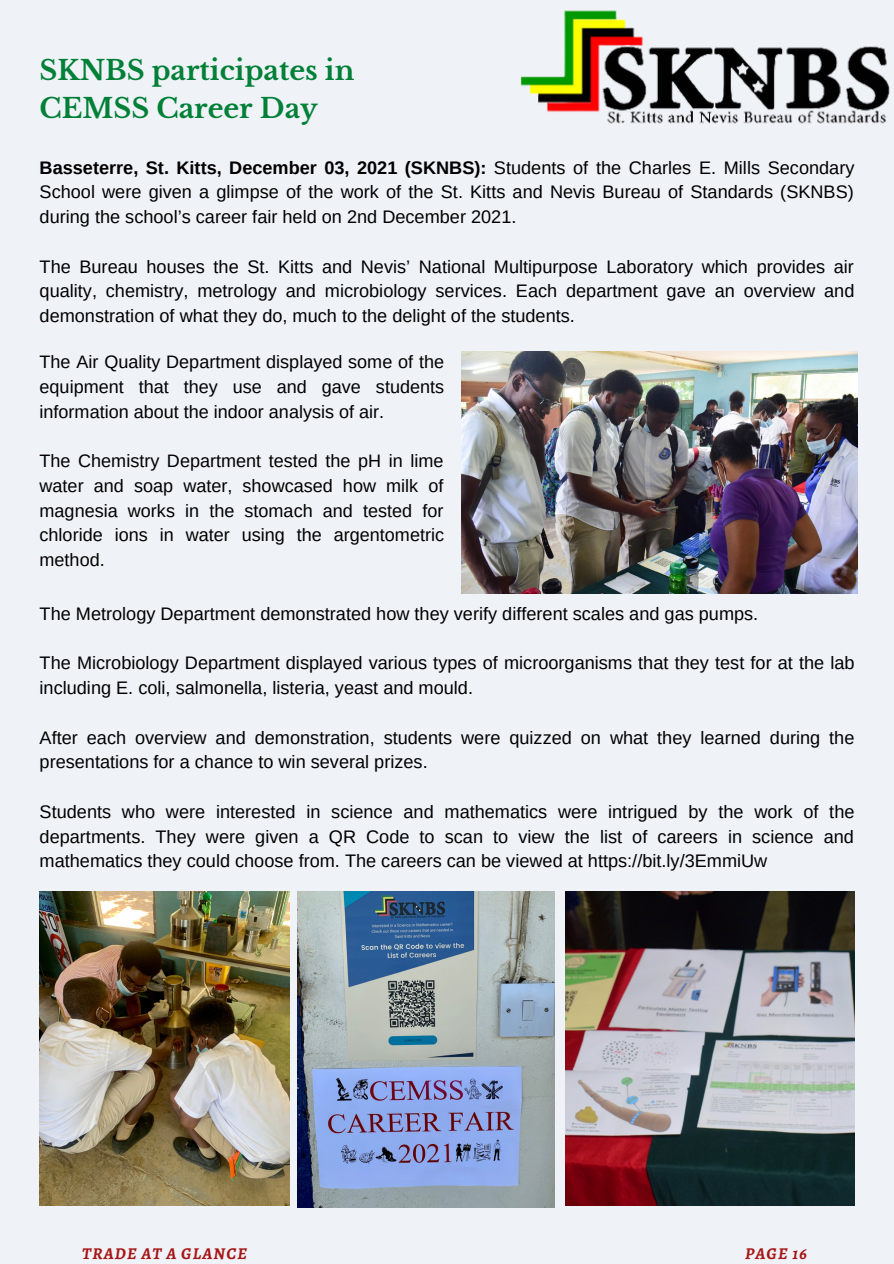
<style>
.page{position:relative;width:894px;height:1264px;background:#fff}
.page>*{position:absolute;margin:0;border:0;box-sizing:border-box;transform-origin:0 0}
.t1{font:700 27px/37.2px "Libre Baskerville";color:#008037}
.t2{font:18.15px/24.8px "Arimo";color:#000;text-align:justify}
.t3{font:18px/24.8px "Arimo";color:#000;text-align:justify}
.t4{font:italic 700 16.5px "Alegreya";letter-spacing:.07em;color:#a81515}
.s1{font-weight:700}
</style>
<div class="page">
<div style="left:0;top:0;width:893px;height:1263px;background:#eff2f7"></div>
<img style="left:297px;top:891px;width:257px;height:315px">
<img style="left:461px;top:352px;width:395px;height:242px">
<img style="left:520px;top:10px;width:370px;height:114px">
<img style="left:565px;top:891px;width:289px;height:314px">
<img style="left:40px;top:891px;width:250px;height:314px">
<p class="t1" style="left:40px;top:52px;width:316px">SKNBS participates in<br>CEMSS Career Day</p>
<p class="t2" style="left:40px;top:155px;width:816px"><span class="s1">Basseterre, St. Kitts, December 03, 2021 (SKNBS):</span> Students of the Charles E. Mills Secondary School were given a glimpse of the work of the St. Kitts and Nevis Bureau of Standards (SKNBS) during the school’s career fair held on 2nd December 2021.</p>
<p class="t2" style="left:40px;top:254px;width:816px">The Bureau houses the St. Kitts and Nevis’ National Multipurpose Laboratory which provides air quality, chemistry, metrology and microbiology services. Each department gave an overview and demonstration of what they do, much to the delight of the students.</p>
<p class="t3" style="left:40px;top:349px;width:406px">The Air Quality Department displayed some of the equipment that they use and gave students information about the indoor analysis of air.</p>
<p class="t3" style="left:40px;top:448px;width:406px">The Chemistry Department tested the pH in lime water and soap water, showcased how milk of magnesia works in the stomach and tested for chloride ions in water using the argentometric method.</p>
<p class="t2" style="left:40px;top:601px;width:720px">The Metrology Department demonstrated how they verify different scales and gas pumps.</p>
<p class="t2" style="left:40px;top:650px;width:816px">The Microbiology Department displayed various types of microorganisms that they test for at the lab including E. coli, salmonella, listeria, yeast and mould.</p>
<p class="t2" style="left:40px;top:725px;width:816px">After each overview and demonstration, students were quizzed on what they learned during the presentations for a chance to win several prizes.</p>
<p class="t2" style="left:40px;top:799px;width:816px">Students who were interested in science and mathematics were intrigued by the work of the departments. They were given a QR Code to scan to view the list of careers in science and mathematics they could choose from. The careers can be viewed at https://bit.ly/3EmmiUw</p>
<p class="t4" style="left:82px;top:1241px;width:166px">TRADE AT A GLANCE</p>
<p class="t4" style="left:744px;top:1242px;width:63px">PAGE 16</p>
</div>
